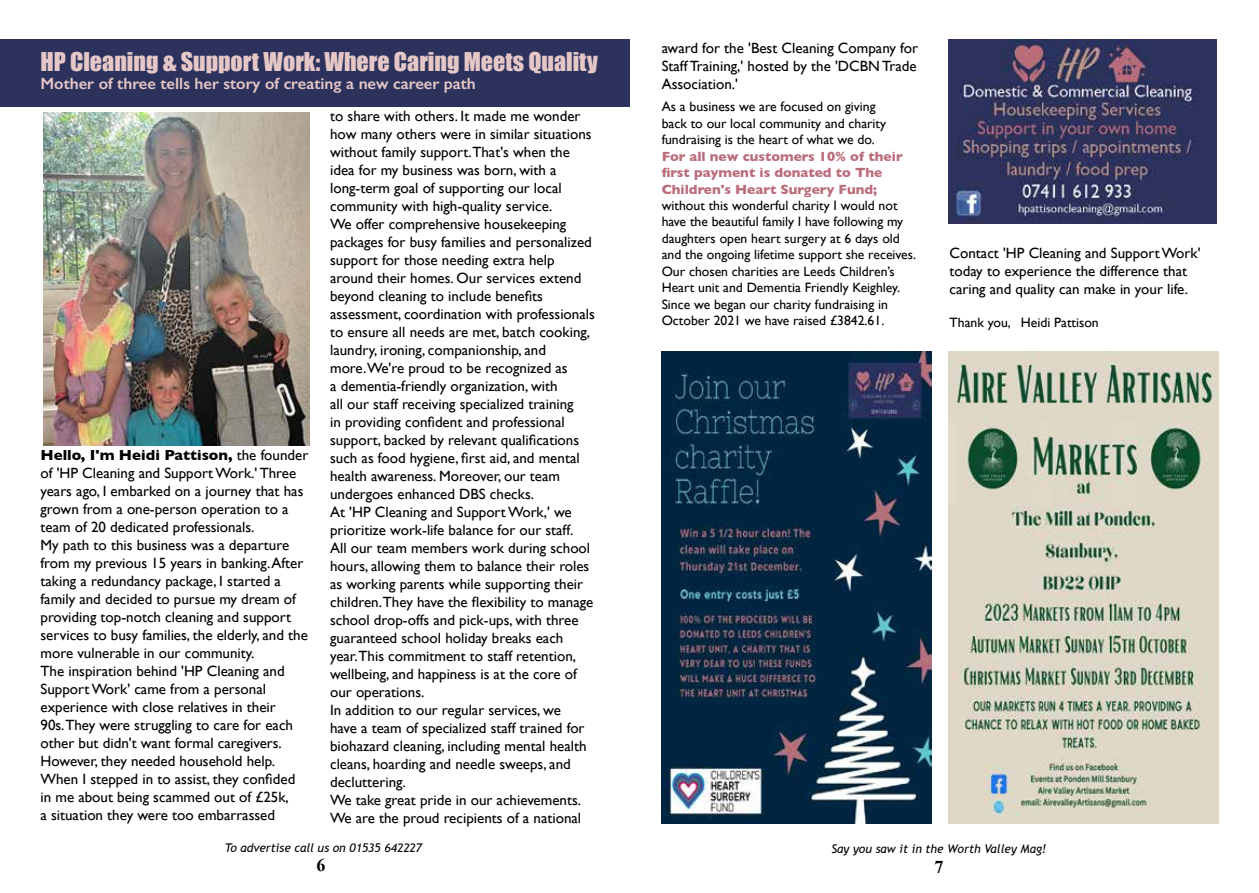
<style>
.page{position:relative;width:1259px;height:893px;background:#fff}
.page>*{position:absolute;margin:0;border:0;box-sizing:border-box;transform-origin:0 0}
.t1{font:23.7px "Impact";color:#e5c7c7}
.t2{font:700 18px "Times New Roman";color:#000}
.t3{font:600 16.35px "Gill Sans";color:#e5c7c7}
.t4{font:14.85px/18px "Gill Sans";color:#000}
.t5{font:13.5px/16.4px "Gill Sans";color:#000}
.t6{font:700 13.5px/16.4px "Gill Sans";color:#ba6c79}
.t7{font:italic 12px "Trebuchet MS";color:#000}
.s1{font-weight:700}
</style>
<div class="page">
<div style="left:0;top:39px;width:629px;height:68px;background:#2d325c"></div>
<img style="left:43px;top:113px;width:266px;height:333px">
<img style="left:948px;top:40px;width:268px;height:183px">
<img style="left:662px;top:352px;width:270px;height:472px">
<img style="left:948px;top:351px;width:270px;height:473px">
<p class="t4" style="left:662px;top:39px;width:258px;text-align:justify">award for the 'Best Cleaning Company for Staff Training,' hosted by the 'DCBN Trade Association.'</p>
<h1 class="t1" style="left:40px;top:43px;width:559px">HP Cleaning &amp; Support Work: Where Caring Meets Quality</h1>
<p class="t3" style="left:40px;top:74px;width:437px">Mother of three tells her story of creating a new career path</p>
<p class="t4" style="left:330px;top:107px;width:266px">to share with others. It made me wonder how many others were in similar situations without family support.That's when the idea for my business was born, with a long-term goal of supporting our local community with high-quality service.<br>We offer comprehensive housekeeping packages for busy families and personalized support for those needing extra help around their homes. Our services extend beyond cleaning to include benefits assessment, coordination with professionals to ensure all needs are met, batch cooking, laundry, ironing, companionship, and more.We're proud to be recognized as<br>a dementia-friendly organization, with<br>all our staff receiving specialized training<br>in providing confident and professional support, backed by relevant qualifications such as food hygiene, first aid, and mental health awareness. Moreover, our team undergoes enhanced DBS checks.<br>At 'HP Cleaning and Support Work,' we prioritize work-life balance for our staff.<br>All our team members work during school hours, allowing them to balance their roles as working parents while supporting their children.They have the flexibility to manage school drop-offs and pick-ups, with three guaranteed school holiday breaks each year.This commitment to staff retention, wellbeing, and happiness is at the core of our operations.<br>In addition to our regular services, we<br>have a team of specialized staff trained for biohazard cleaning, including mental health cleans, hoarding and needle sweeps, and decluttering.<br>We take great pride in our achievements.<br>We are the proud recipients of a national</p>
<p class="t5" style="left:662px;top:99px;width:226px">As a business we are focused on giving back to our local community and charity fundraising is the heart of what we do.</p>
<p class="t6" style="left:662px;top:148px;width:242px">For all new customers 10% of their first payment is donated to The<br>Children's Heart Surgery Fund;</p>
<p class="t5" style="left:662px;top:197px;width:256px">without this wonderful charity I would not have the beautiful family I have following my daughters open heart surgery at 6 days old and the ongoing lifetime support she receives.<br>Our chosen charities are Leeds Children’s Heart unit and Dementia Friendly Keighley.<br>Since we began our charity fundraising in October 2021 we have raised £3842.61.</p>
<p class="t4" style="left:40px;top:446px;width:269px"><span class="s1">Hello, I'm Heidi Pattison,</span> the founder of 'HP Cleaning and Support Work.' Three years ago, I embarked on a journey that has grown from a one-person operation to a team of 20 dedicated professionals.<br>My path to this business was a departure from my previous 15 years in banking. After taking a redundancy package, I started a family and decided to pursue my dream of providing top-notch cleaning and support services to busy families, the elderly, and the more vulnerable in our community.<br>The inspiration behind 'HP Cleaning and Support Work' came from a personal experience with close relatives in their 90s.They were struggling to care for each other but didn't want formal caregivers.<br>However, they needed household help.<br>When I stepped in to assist, they confided in me about being scammed out of £25k,<br>a situation they were too embarrassed</p>
<p class="t4" style="left:949px;top:244px;width:252px">Contact 'HP Cleaning and Support Work' today to experience the difference that caring and quality can make in your life.</p>
<p class="t5" style="left:949px;top:314px;width:151px">Thank you, Heidi Pattison</p>
<p class="t7" style="left:225px;top:841px;width:199px">To advertise call us on 01535 642227</p>
<p class="t7" style="left:831px;top:841px;width:216px">Say you saw it in the Worth Valley Mag!</p>
<p class="t2" style="left:934px;top:854px;width:10px">7</p>
<p class="t2" style="left:316px;top:852px;width:10px">6</p>
</div>
